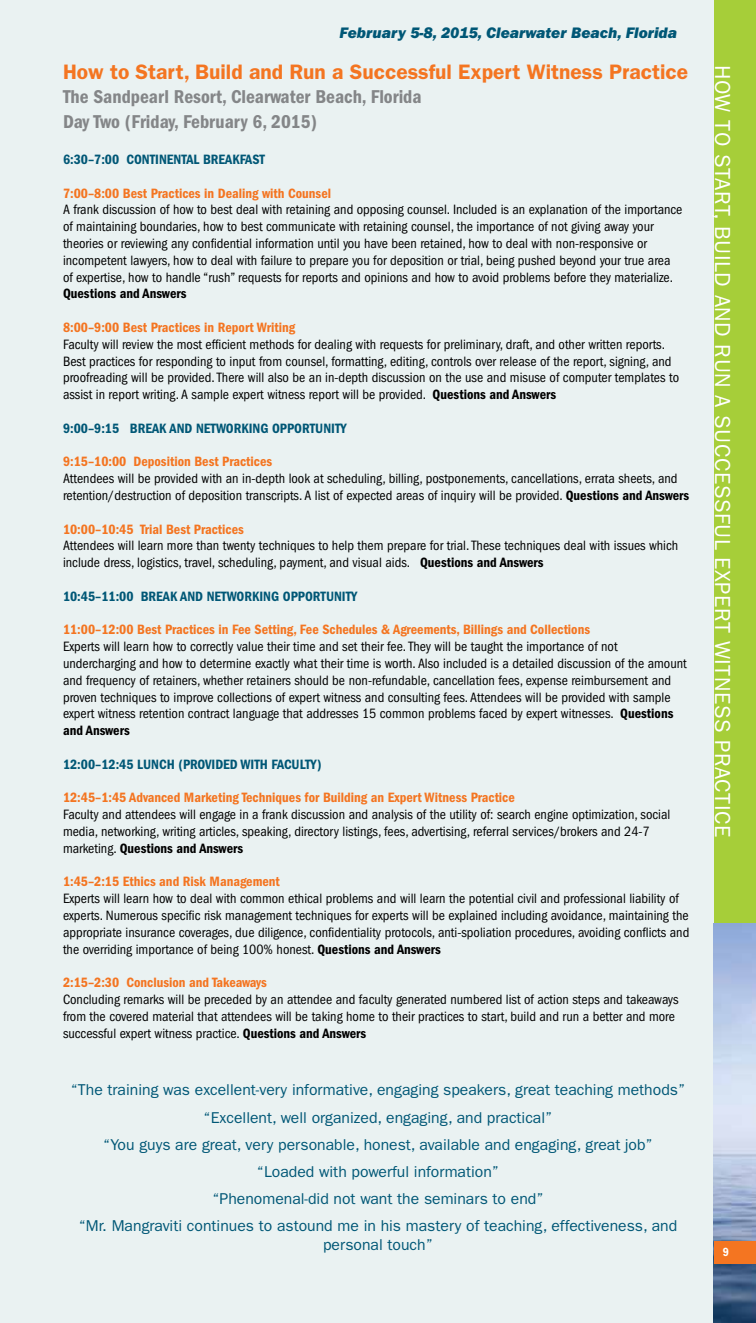
<style>
.page{position:relative;width:756px;height:1323px;background:#eaf2f2}
.page>*{position:absolute;margin:0;border:0;box-sizing:border-box;transform-origin:0 0}
.t1{font:21.88px "Franklin Gothic";letter-spacing:.025em;color:#fff}
.t2{font:600 21px "Franklin Gothic";color:#f47521}
.t3{font:600 condensed 19.25px/24.5px "Franklin Gothic";color:#848688}
.t4{font:15.75px/27.1px "Franklin Gothic";color:#005776;text-align:center}
.t5{font:italic 800 15.75px "Franklin Gothic";color:#005776}
.t6{font:condensed 14px/16.8px "Franklin Gothic";color:#000}
.t7{font:600 condensed 14px "Franklin Gothic";color:#f47521}
.t8{font:600 condensed 14px "Franklin Gothic";color:#005776}
.t9{font:600 condensed 14px "Franklin Gothic";color:#000}
.t10{font:600 condensed 12.25px "Franklin Gothic";color:#fff}
.s1{font-weight:600}
</style>
<div class="page">
<img style="left:714px;top:923px;width:42px;height:400px">
<div style="left:714px;top:1241px;width:42px;height:23px;background:#f47521"></div>
<div style="left:714px;top:0;width:42px;height:923px;background:#a6ce39"></div>
<p class="t5" style="left:340px;top:23px;width:339px">February 5-8, 2015, Clearwater Beach, Florida</p>
<h2 class="t2" style="left:63px;top:59px;width:627px">How to Start, Build and Run a Successful Expert Witness Practice</h2>
<h3 class="t3" style="left:63px;top:85px;width:360px">The Sandpearl Resort, Clearwater Beach, Florida<br>Day Two (Friday, February 6, 2015)</h3>
<p class="t8" style="left:63px;top:151px;width:204px">6:30–7:00 CONTINENTAL BREAKFAST</p>
<p class="t7" style="left:63px;top:185px;width:270px">7:00–8:00 Best Practices in Dealing with Counsel</p>
<p class="t6" style="left:63px;top:201px;width:621px">A frank discussion of how to best deal with retaining and opposing counsel. Included is an explanation of the importance of maintaining boundaries, how to best communicate with retaining counsel, the importance of not giving away your theories or reviewing any confidential information until you have been retained, how to deal with non-responsive or incompetent lawyers, how to deal with failure to prepare you for deposition or trial, being pushed beyond your true area of expertise, how to handle “rush” requests for reports and opinions and how to avoid problems before they materialize.</p>
<p class="t9" style="left:63px;top:286px;width:125px">Questions and Answers</p>
<p class="t7" style="left:63px;top:319px;width:234px">8:00–9:00 Best Practices in Report Writing</p>
<p class="t6" style="left:63px;top:336px;width:618px">Faculty will review the most efficient methods for dealing with requests for preliminary, draft, and other written reports.<br>Best practices for responding to input from counsel, formatting, editing, controls over release of the report, signing, and proofreading will be provided. There will also be an in-depth discussion on the use and misuse of computer templates to assist in report writing. A sample expert witness report will be provided. <span class="s1">Questions and Answers</span></p>
<p class="t8" style="left:63px;top:420px;width:285px">9:00–9:15 BREAK AND NETWORKING OPPORTUNITY</p>
<p class="t7" style="left:63px;top:454px;width:211px">9:15–10:00 Deposition Best Practices</p>
<p class="t6" style="left:63px;top:470px;width:628px">Attendees will be provided with an in-depth look at scheduling, billing, postponements, cancellations, errata sheets, and retention/destruction of deposition transcripts. A list of expected areas of inquiry will be provided. <span class="s1">Questions and Answers</span></p>
<p class="t7" style="left:63px;top:521px;width:182px">10:00–10:45 Trial Best Practices</p>
<p class="t6" style="left:63px;top:537px;width:617px">Attendees will learn more than twenty techniques to help them prepare for trial. These techniques deal with issues which include dress, logistics, travel, scheduling, payment, and visual aids. <span class="s1">Questions and Answers</span></p>
<p class="t8" style="left:63px;top:588px;width:296px">10:45–11:00 BREAK AND NETWORKING OPPORTUNITY</p>
<p class="t7" style="left:63px;top:622px;width:529px">11:00–12:00 Best Practices in Fee Setting, Fee Schedules &amp; Agreements, Billings and Collections</p>
<p class="t6" style="left:63px;top:638px;width:625px">Experts will learn how to correctly value their time and set their fee. They will be taught the importance of not undercharging and how to determine exactly what their time is worth. Also included is a detailed discussion of the amount and frequency of retainers, whether retainers should be non-refundable, cancellation fees, expense reimbursement and proven techniques to improve collections of expert witness and consulting fees. Attendees will be provided with sample expert witness retention contract language that addresses 15 common problems faced by expert witnesses. <span class="s1">Questions and Answers</span></p>
<p class="t8" style="left:63px;top:756px;width:260px">12:00–12:45 LUNCH (PROVIDED WITH FACULTY)</p>
<p class="t7" style="left:63px;top:790px;width:453px">12:45–1:45 Advanced Marketing Techniques for Building an Expert Witness Practice</p>
<p class="t6" style="left:63px;top:806px;width:609px">Faculty and attendees will engage in a frank discussion and analysis of the utility of: search engine optimization, social media, networking, writing articles, speaking, directory listings, fees, advertising, referral services/brokers and 24-7 marketing. <span class="s1">Questions and Answers</span></p>
<p class="t7" style="left:63px;top:874px;width:218px">1:45–2:15 Ethics and Risk Management</p>
<p class="t6" style="left:63px;top:890px;width:628px">Experts will learn how to deal with common ethical problems and will learn the potential civil and professional liability of experts. Numerous specific risk management techniques for experts will be explained including avoidance, maintaining the appropriate insurance coverages, due diligence, confidentiality protocols, anti-spoliation procedures, avoiding conflicts and the overriding importance of being 100% honest. <span class="s1">Questions and Answers</span></p>
<p class="t7" style="left:63px;top:974px;width:205px">2:15–2:30 Conclusion and Takeaways</p>
<p class="t6" style="left:63px;top:991px;width:617px">Concluding remarks will be preceded by an attendee and faculty generated numbered list of action steps and takeaways from the covered material that attendees will be taking home to their practices to start, build and run a better and more successful expert witness practice. <span class="s1">Questions and Answers</span></p>
<p class="t4" style="left:71px;top:1077px;width:616px">“The training was excellent-very informative, engaging speakers, great teaching methods” “Excellent, well organized, engaging, and practical”<br>“You guys are great, very personable, honest, available and engaging, great job”<br>“Loaded with powerful information”<br>“Phenomenal-did not want the seminars to end”<br>“Mr. Mangraviti continues to astound me in his mastery of teaching, effectiveness, and</p>
<p class="t4" style="left:323px;top:1231px;width:111px">personal touch”</p>
<h1 class="t1" style="left:735px;top:65px;width:774px;rotate:90deg">HOW TO START, BUILD AND RUN A SUCCESSFUL EXPERT WITNESS PRACTICE</h1>
<p class="t10" style="left:723px;top:1245px;width:8px">9</p>
</div>
